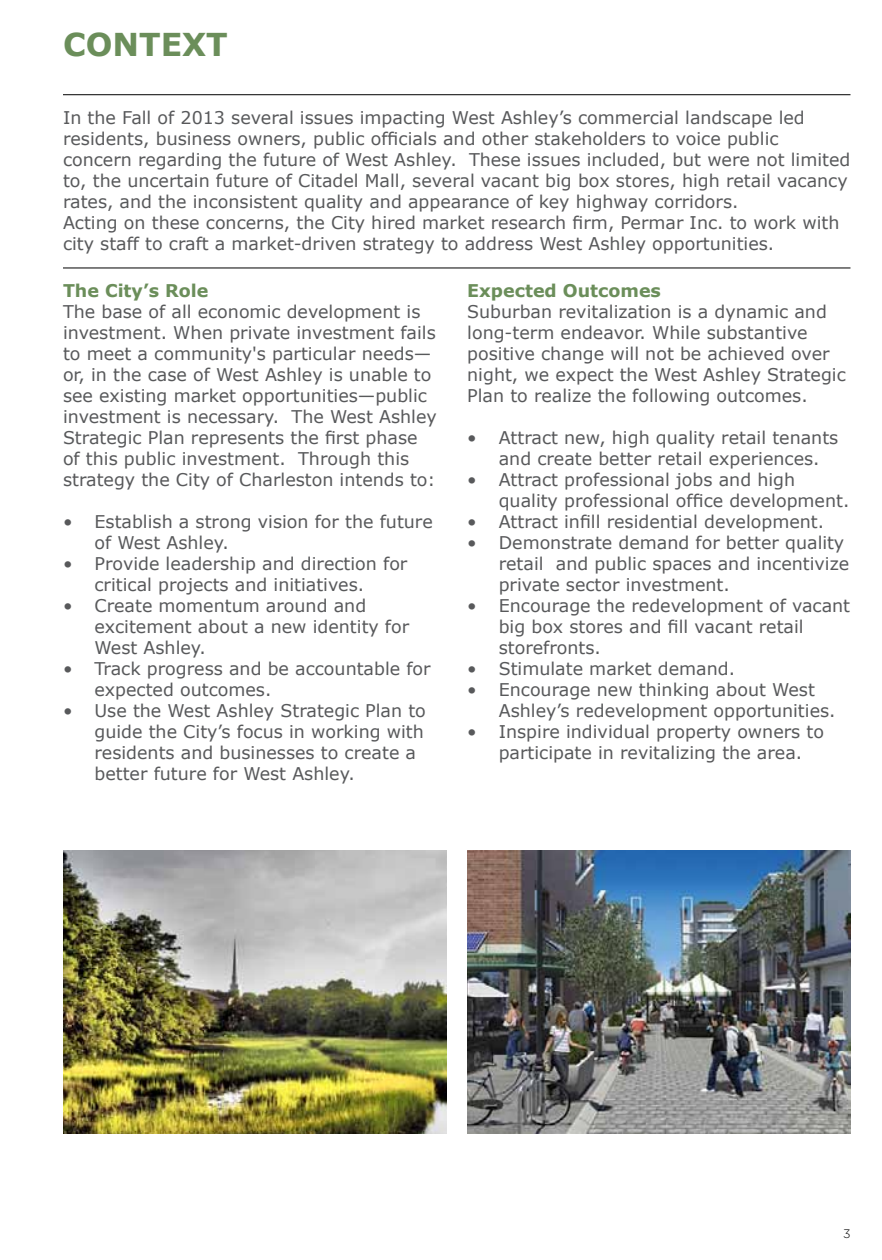
<style>
.page{position:relative;width:882px;height:1260px;background:#fff}
.page>*{position:absolute;margin:0;border:0;box-sizing:border-box;transform-origin:0 0}
.t1{font:700 31.5px "Verdana";color:#6b8e5a}
.t2{font:17.5px/21px "Verdana";color:#58595b}
.t3{font:700 17.5px "Verdana";color:#6b8e5a}
.t4{font:300 12.25px "Gotham";color:#000}
</style>
<div class="page">
<hr style="left:63px;top:94px;width:787px;height:1px;background:#000">
<img style="left:63px;top:850px;width:383px;height:284px">
<img style="left:467px;top:851px;width:383px;height:283px">
<hr style="left:63px;top:268px;width:787px;height:1px;background:#000">
<h1 class="t1" style="left:63px;top:22px;width:166px">CONTEXT</h1>
<p class="t2" style="left:63px;top:107px;width:789px">In the Fall of 2013 several issues impacting West Ashley’s commercial landscape led residents, business owners, public officials and other stakeholders to voice public concern regarding the future of West Ashley. These issues included, but were not limited to, the uncertain future of Citadel Mall, several vacant big box stores, high retail vacancy rates, and the inconsistent quality and appearance of key highway corridors.<br>Acting on these concerns, the City hired market research firm, Permar Inc. to work with city staff to craft a market-driven strategy to address West Ashley opportunities.</p>
<p class="t3" style="left:63px;top:278px;width:147px">The City’s Role</p>
<p class="t2" style="left:63px;top:301px;width:375px">The base of all economic development is investment. When private investment fails to meet a community's particular needs— or, in the case of West Ashley is unable to see existing market opportunities—public investment is necessary. The West Ashley Strategic Plan represents the first phase of this public investment. Through this strategy the City of Charleston intends to:</p>
<p class="t2" style="left:94px;top:511px;width:340px;text-indent:-32px">• Establish a strong vision for the future of West Ashley.</p>
<p class="t2" style="left:94px;top:553px;width:314px;text-indent:-32px">• Provide leadership and direction for critical projects and initiatives.</p>
<p class="t2" style="left:94px;top:595px;width:316px;text-indent:-32px">• Create momentum around and excitement about a new identity for<br>West Ashley.</p>
<p class="t2" style="left:94px;top:658px;width:338px;text-indent:-32px">• Track progress and be accountable for expected outcomes.</p>
<p class="t2" style="left:94px;top:700px;width:333px;text-indent:-32px">• Use the West Ashley Strategic Plan to guide the City’s focus in working with residents and businesses to create a better future for West Ashley.</p>
<p class="t3" style="left:467px;top:278px;width:195px">Expected Outcomes</p>
<p class="t2" style="left:467px;top:301px;width:380px">Suburban revitalization is a dynamic and long-term endeavor. While substantive positive change will not be achieved over night, we expect the West Ashley Strategic Plan to realize the following outcomes.</p>
<p class="t2" style="left:499px;top:427px;width:341px;text-indent:-31px">• Attract new, high quality retail tenants and create better retail experiences.</p>
<p class="t2" style="left:499px;top:469px;width:352px;text-indent:-31px">• Attract professional jobs and high quality professional office development.</p>
<p class="t2" style="left:467px;top:511px;width:358px">• Attract infill residential development.</p>
<p class="t2" style="left:499px;top:532px;width:352px;text-indent:-31px">• Demonstrate demand for better quality retail and public spaces and incentivize private sector investment.</p>
<p class="t2" style="left:499px;top:595px;width:353px;text-indent:-31px">• Encourage the redevelopment of vacant big box stores and fill vacant retail storefronts.</p>
<p class="t2" style="left:467px;top:658px;width:269px">• Stimulate market demand.</p>
<p class="t2" style="left:499px;top:679px;width:338px;text-indent:-31px">• Encourage new thinking about West<br>Ashley’s redevelopment opportunities.</p>
<p class="t2" style="left:467px;top:721px;width:358px;text-align:center">• Inspire individual property owners to participate in revitalizing the area.</p>
<p class="t4" style="left:843px;top:1226px;width:9px">3</p>
</div>
